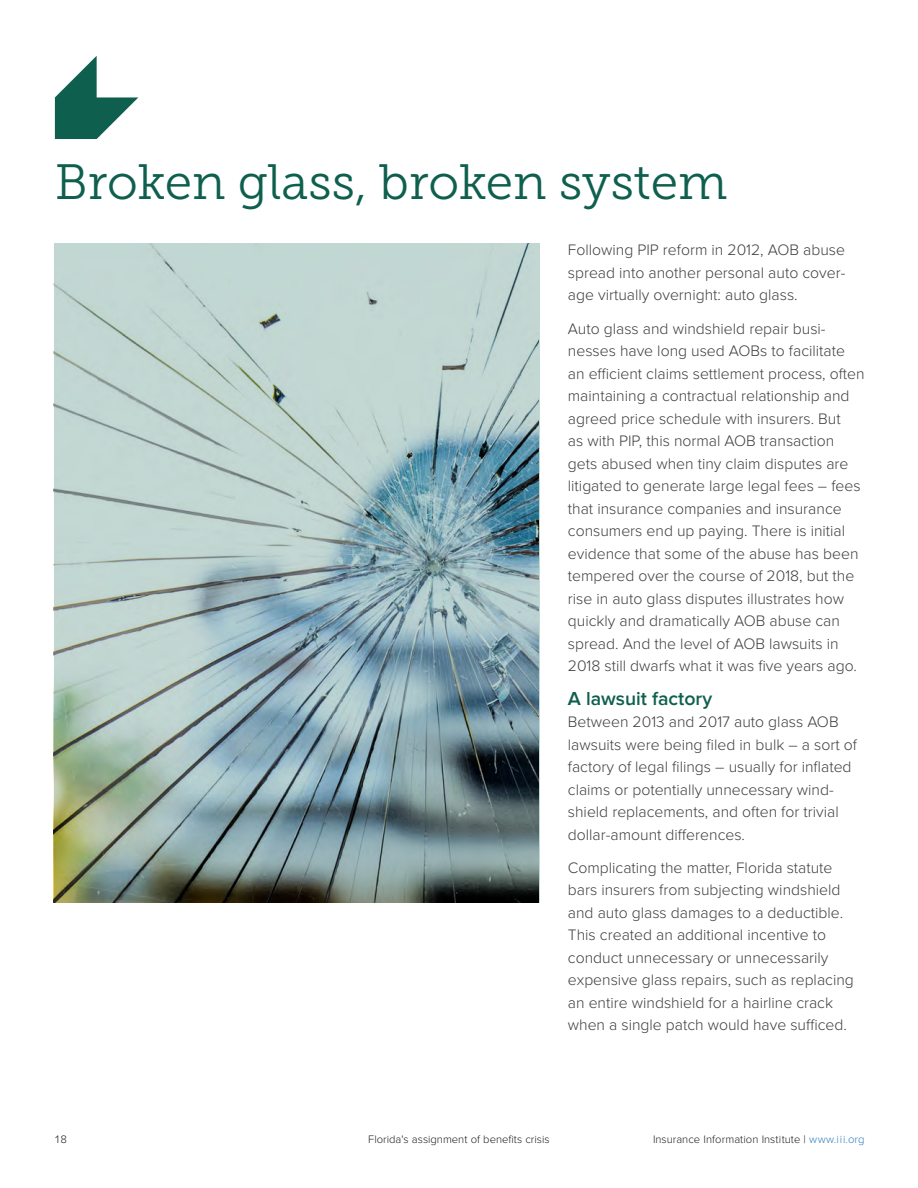
<style>
.page{position:relative;width:918px;height:1188px;background:#fff}
.page>*{position:absolute;margin:0;border:0;box-sizing:border-box;transform-origin:0 0}
.Section_heading{font:49.5px "Museo Slab 300";color:#0f5f4e}
.Subheads{font:600 19.5px "Proxima Nova";color:#0f5f4e}
.Text{font:300 15.75px/22.5px "Proxima Nova";color:#3e3e3f}
.t1{font:300 11.25px "Proxima Nova";color:#231f20}
.s1{color:#2f7dbe}
</style>
<div class="page">
<img style="left:54px;top:243px;width:485px;height:660px">
<svg style="left:55px;top:56px;width:83px;height:83px"></svg>
<p class="Section_heading" style="left:55px;top:155px;width:674px">Broken glass, broken system</p>
<p class="Text" style="left:568px;top:239px;width:279px;text-align:justify">Following PIP reform in 2012, AOB abuse spread into another personal auto cover&shy;age virtually overnight: auto glass.</p>
<p class="Text" style="left:568px;top:317px;width:298px">Auto glass and windshield repair busi&shy;nesses have long used AOBs to facilitate an efficient claims settlement process, often maintaining a contractual relationship and agreed price schedule with insurers. But<br>as with PIP, this normal AOB transaction gets abused when tiny claim disputes are litigated to generate large legal fees – fees that insurance companies and insurance consumers end up paying. There is initial evidence that some of the abuse has been tempered over the course of 2018, but the rise in auto glass disputes illustrates how quickly and dramatically AOB abuse can spread. And the level of AOB lawsuits in 2018 still dwarfs what it was five years ago.</p>
<p class="Subheads" style="left:568px;top:687px;width:146px">A lawsuit factory</p>
<p class="Text" style="left:568px;top:711px;width:291px">Between 2013 and 2017 auto glass AOB lawsuits were being filed in bulk – a sort of factory of legal filings – usually for inflated claims or potentially unnecessary wind&shy;shield replacements, and often for trivial dollar-amount differences.</p>
<p class="Text" style="left:568px;top:857px;width:287px">Complicating the matter, Florida statute bars insurers from subjecting windshield and auto glass damages to a deductible.<br>This created an additional incentive to conduct unnecessary or unnecessarily expensive glass repairs, such as replacing an entire windshield for a hairline crack when a single patch would have sufficed.</p>
<p class="t1" style="left:54px;top:1133px;width:15px">18</p>
<p class="t1" style="left:368px;top:1133px;width:183px">Florida's assignment of benefits crisis</p>
<p class="t1" style="left:653px;top:1133px;width:213px">Insurance Information Institute | <span class="s1">www.iii.org</span></p>
</div>
